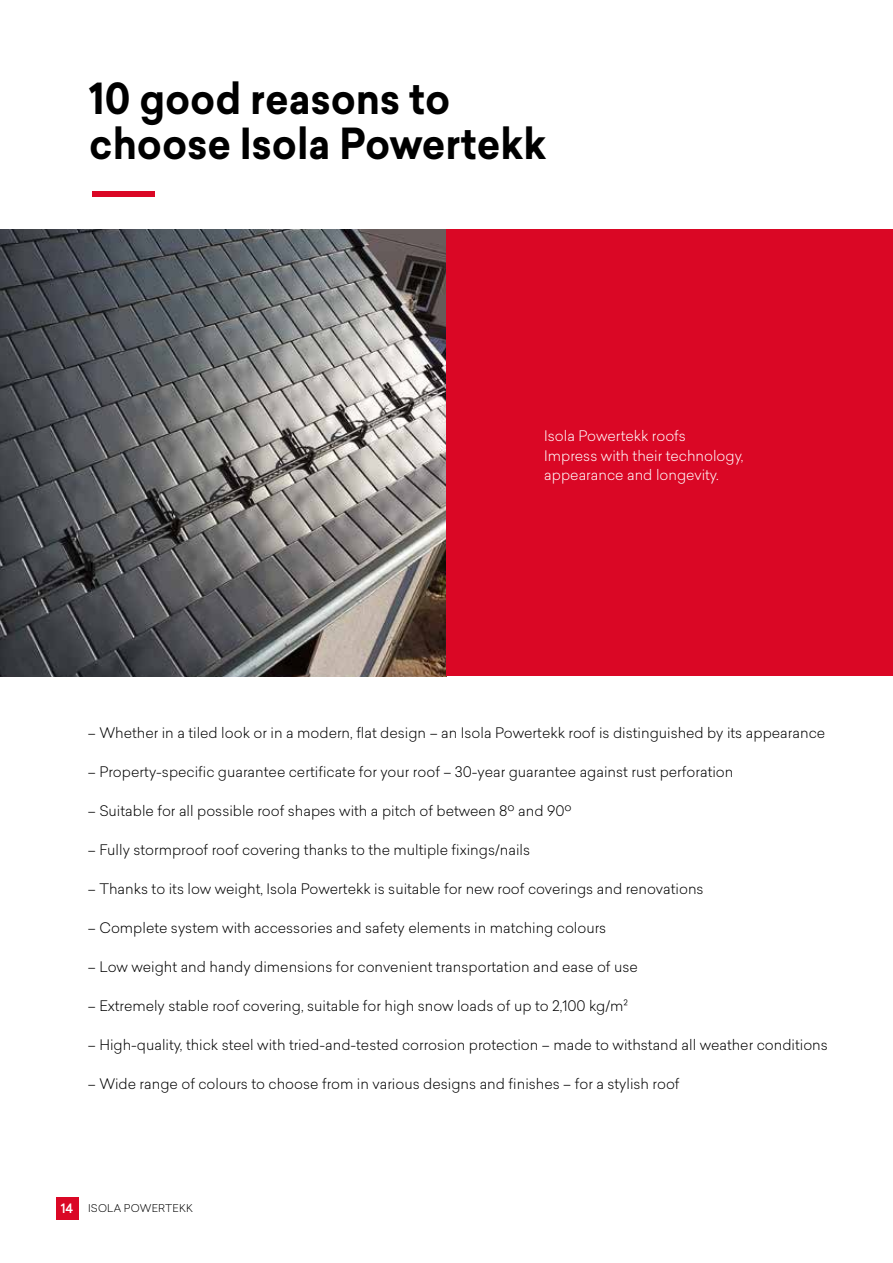
<style>
.page{position:relative;width:893px;height:1263px;background:#fff}
.page>*{position:absolute;margin:0;border:0;box-sizing:border-box;transform-origin:0 0}
.t1{font:700 42px/45px "Sailec";color:#000;scale:.94 1}
.t2{font:300 14.25px "Sailec";color:#000}
.t3{font:300 14.25px/19.5px "Sailec";color:#fff}
.t4{font:300 10.5px "Sailec";letter-spacing:.02em;color:#000}
.s1{font-weight:500;font-size:12.75px;color:#fff}
</style>
<div class="page">
<div style="left:56px;top:1197px;width:22px;height:22px;background:#da0725"></div>
<img style="left:0;top:229px;width:446px;height:447px">
<div style="left:446px;top:229px;width:447px;height:447px;background:#da0725"></div>
<div style="left:92px;top:191px;width:63px;height:6px;background:#da0725"></div>
<h1 class="t1" style="left:89px;top:77px;width:488px">10 good reasons to choose Isola Powertekk</h1>
<p class="t3" style="left:544px;top:426px;width:201px">Isola Powertekk roofs<br>Impress with their technology, appearance and longevity.</p>
<p class="t2" style="left:88px;top:723px;width:739px">– Whether in a tiled look or in a modern, flat design – an Isola Powertekk roof is distinguished by its appearance</p>
<p class="t2" style="left:88px;top:762px;width:647px">– Property-specific guarantee certificate for your roof – 30-year guarantee against rust perforation</p>
<p class="t2" style="left:88px;top:801px;width:485px">– Suitable for all possible roof shapes with a pitch of between 8º and 90º</p>
<p class="t2" style="left:88px;top:840px;width:444px">– Fully stormproof roof covering thanks to the multiple fixings/nails</p>
<p class="t2" style="left:88px;top:879px;width:617px">– Thanks to its low weight, Isola Powertekk is suitable for new roof coverings and renovations</p>
<p class="t2" style="left:88px;top:918px;width:520px">– Complete system with accessories and safety elements in matching colours</p>
<p class="t2" style="left:88px;top:957px;width:551px">– Low weight and handy dimensions for convenient transportation and ease of use</p>
<p class="t2" style="left:88px;top:996px;width:542px">– Extremely stable roof covering, suitable for high snow loads of up to 2,100 kg/m2</p>
<p class="t2" style="left:88px;top:1035px;width:742px">– High-quality, thick steel with tried-and-tested corrosion protection – made to withstand all weather conditions</p>
<p class="t2" style="left:88px;top:1074px;width:593px">– Wide range of colours to choose from in various designs and finishes – for a stylish roof</p>
<p class="t4" style="left:61px;top:1201px;width:134px"><span class="s1">14</span> ISOLA POWERTEKK</p>
</div>
